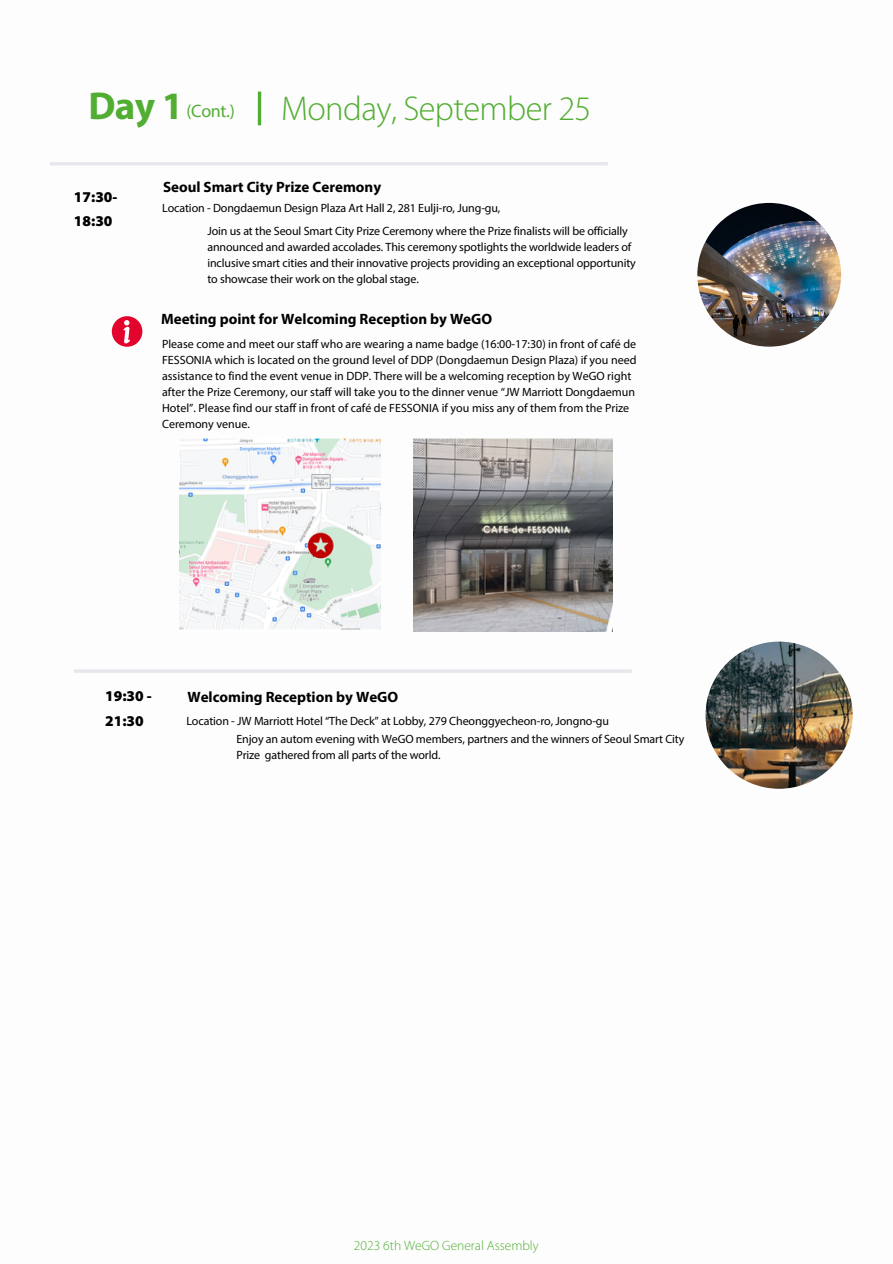
<style>
.page{position:relative;width:893px;height:1264px;background:#fff}
.page>*{position:absolute;margin:0;border:0;box-sizing:border-box;transform-origin:0 0}
.t1{font:700 39px "Myriad Pro";color:#52ae32}
.t2{font:300 34.5px "Myriad Pro";letter-spacing:-.015em;color:#52ae32}
.t3{font:18px "Myriad Pro";color:#52ae32}
.t4{font:700 15px "Myriad Pro";color:#000}
.t5{font:900 15px/24.8px "Myriad Pro";color:#000}
.t6{font:300 13.5px "Myriad Pro";color:#52ae32}
.t7{font:12px/16px "Myriad Pro";letter-spacing:-.01em;color:#000}
</style>
<div class="page">
<hr style="left:50px;top:162px;width:557px;height:3px;background:#1b1b54">
<img style="left:697px;top:203px;width:144px;height:143px">
<hr style="left:74px;top:669px;width:557px;height:3px;background:#1b1b54">
<hr style="left:258px;top:92px;width:3px;height:33px;background:#52ae32">
<img style="left:705px;top:641px;width:147px;height:147px">
<svg style="left:112px;top:316px;width:30px;height:31px"></svg>
<img style="left:179px;top:439px;width:201px;height:191px">
<img style="left:414px;top:439px;width:199px;height:192px">
<p class="t1" style="left:88px;top:90px;width:96px">Day 1</p>
<p class="t3" style="left:186px;top:103px;width:50px">(Cont.)</p>
<p class="t2" style="left:281px;top:94px;width:311px">Monday, September 25</p>
<p class="t5" style="left:74px;top:185px;width:45px">17:30-<br>18:30</p>
<p class="t4" style="left:163px;top:181px;width:220px">Seoul Smart City Prize Ceremony</p>
<p class="t7" style="left:207px;top:224px;width:430px">Join us at the Seoul Smart City Prize Ceremony where the Prize finalists will be officially announced and awarded accolades. This ceremony spotlights the worldwide leaders of inclusive smart cities and their innovative projects providing an exceptional opportunity to showcase their work on the global stage.</p>
<p class="t7" style="left:162px;top:201px;width:340px">Location - Dongdaemun Design Plaza Art Hall 2, 281 Eulji-ro, Jung-gu,</p>
<p class="t4" style="left:161px;top:313px;width:332px">Meeting point for Welcoming Reception by WeGO</p>
<p class="t7" style="left:162px;top:336px;width:476px">Please come and meet our staff who are wearing a name badge (16:00-17:30) in front of café de FESSONIA which is located on the ground level of DDP (Dongdaemun Design Plaza) if you need assistance to find the event venue in DDP. There will be a welcoming reception by WeGO right after the Prize Ceremony, our staff will take you to the dinner venue “JW Marriott Dongdaemun Hotel”. Please find our staff in front of café de FESSONIA if you miss any of them from the Prize Ceremony venue.</p>
<p class="t5" style="left:105px;top:685px;width:48px">19:30 -<br>21:30</p>
<p class="t4" style="left:187px;top:690px;width:212px">Welcoming Reception by WeGO</p>
<p class="t7" style="left:236px;top:732px;width:449px">Enjoy an autom evening with WeGO members, partners and the winners of Seoul Smart City<br>Prize gathered from all parts of the world.</p>
<p class="t7" style="left:186px;top:714px;width:424px">Location - JW Marriott Hotel “The Deck” at Lobby, 279 Cheonggyecheon-ro, Jongno-gu</p>
<p class="t6" style="left:354px;top:1240px;width:186px">2023 6th WeGO General Assembly</p>
</div>
